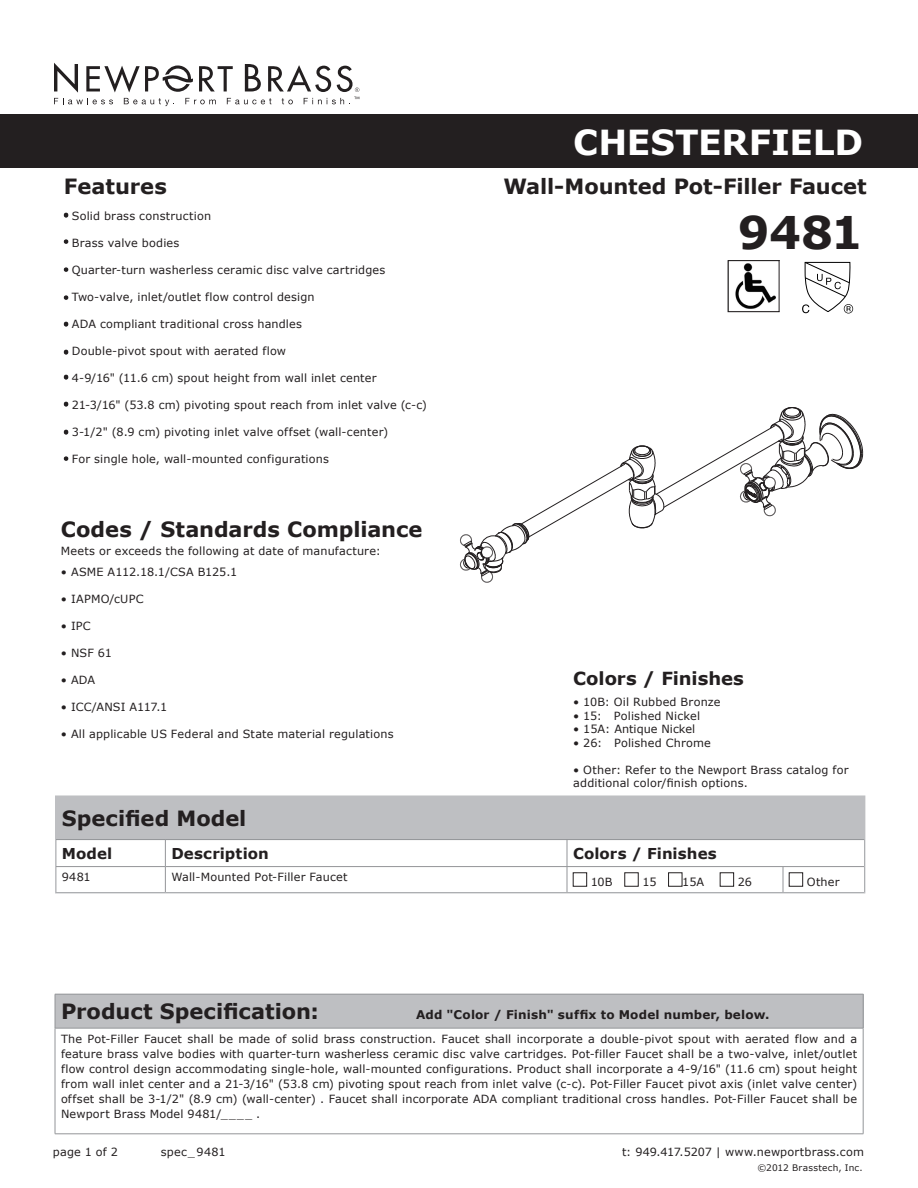
<style>
.page{position:relative;width:918px;height:1188px;background:#fff}
.page>*{position:absolute;margin:0;border:0;box-sizing:border-box;transform-origin:0 0}
.t1{font:700 45px "Verdana";color:#231f20}
.t2{font:700 34.5px "Verdana";letter-spacing:-.005em;color:#fff}
.t3{font:700 21px "Verdana";letter-spacing:-.005em;color:#231f20}
.t4{font:700 18px "Verdana";letter-spacing:-.005em;color:#231f20}
.t5{font:700 15px "Verdana";letter-spacing:.005em;color:#231f20}
.t6{font:700 12px "Verdana";letter-spacing:.015em;color:#231f20}
.t7{font:11.25px/15px "Verdana";letter-spacing:.015em;color:#231f20}
.t8{font:9px "Verdana";letter-spacing:.025em;color:#231f20}
</style>
<div class="page">
<div style="left:0;top:114px;width:918px;height:54px;background:#231f20"></div>
<svg style="left:802px;top:261px;width:51px;height:52px"></svg>
<img style="left:735px;top:263px;width:41px;height:46px">
<div style="left:728px;top:260px;width:51px;height:52px;border:1px solid #231f20"></div>
<div style="left:56px;top:796px;width:809px;height:44px;background:#bebfc2"></div>
<hr style="left:56px;top:839px;width:109px;height:1px;background:#939598">
<hr style="left:165px;top:839px;width:402px;height:1px;background:#939598">
<hr style="left:567px;top:839px;width:216px;height:1px;background:#939598">
<hr style="left:783px;top:839px;width:82px;height:1px;background:#939598">
<hr style="left:56px;top:866px;width:109px;height:1px;background:#939598">
<hr style="left:165px;top:866px;width:402px;height:1px;background:#939598">
<hr style="left:567px;top:866px;width:216px;height:1px;background:#939598">
<hr style="left:783px;top:866px;width:82px;height:1px;background:#939598">
<svg style="left:165px;top:840px;width:1px;height:51px"></svg>
<svg style="left:567px;top:840px;width:1px;height:51px"></svg>
<svg style="left:783px;top:867px;width:1px;height:24px"></svg>
<div style="left:573px;top:873px;width:14px;height:13px;border:1px solid #231f20"></div>
<div style="left:720px;top:873px;width:14px;height:13px;border:1px solid #231f20"></div>
<div style="left:789px;top:873px;width:14px;height:13px;border:1px solid #231f20"></div>
<div style="left:55px;top:796px;width:810px;height:97px;border:1px solid #bebfc2"></div>
<div style="left:55px;top:994px;width:808px;height:34px;background:#bebfc2"></div>
<hr style="left:55px;top:994px;width:808px;height:1px;background:#939598">
<hr style="left:55px;top:994px;width:1px;height:34px;background:#939598">
<hr style="left:863px;top:994px;width:1px;height:34px;background:#939598">
<hr style="left:55px;top:1028px;width:808px;height:1px;background:#939598">
<hr style="left:55px;top:1028px;width:1px;height:106px;background:#939598">
<hr style="left:863px;top:1028px;width:1px;height:106px;background:#939598">
<hr style="left:55px;top:1134px;width:808px;height:1px;background:#939598">
<svg style="left:54px;top:63px;width:305px;height:43px"></svg>
<svg style="left:460px;top:407px;width:403px;height:176px"></svg>
<svg style="left:63px;top:212px;width:6px;height:6px"></svg>
<svg style="left:63px;top:295px;width:6px;height:5px"></svg>
<svg style="left:63px;top:374px;width:6px;height:6px"></svg>
<svg style="left:63px;top:239px;width:6px;height:5px"></svg>
<svg style="left:63px;top:321px;width:6px;height:6px"></svg>
<svg style="left:63px;top:401px;width:6px;height:6px"></svg>
<svg style="left:63px;top:267px;width:6px;height:5px"></svg>
<svg style="left:63px;top:349px;width:6px;height:6px"></svg>
<svg style="left:63px;top:429px;width:6px;height:6px"></svg>
<svg style="left:63px;top:456px;width:6px;height:5px"></svg>
<h3 class="t3" style="left:64px;top:173px;width:105px">Features</h3>
<p class="t7" style="left:72px;top:208px;width:141px">Solid brass construction</p>
<p class="t7" style="left:72px;top:235px;width:109px">Brass valve bodies</p>
<p class="t7" style="left:72px;top:262px;width:315px">Quarter-turn washerless ceramic disc valve cartridges</p>
<p class="t7" style="left:72px;top:289px;width:244px">Two-valve, inlet/outlet flow control design</p>
<p class="t7" style="left:72px;top:316px;width:232px">ADA compliant traditional cross handles</p>
<p class="t7" style="left:72px;top:343px;width:216px">Double-pivot spout with aerated flow</p>
<p class="t7" style="left:72px;top:370px;width:306px">4-9/16" (11.6 cm) spout height from wall inlet center</p>
<p class="t7" style="left:72px;top:397px;width:357px">21-3/16" (53.8 cm) pivoting spout reach from inlet valve (c-c)</p>
<p class="t7" style="left:72px;top:424px;width:318px">3-1/2" (8.9 cm) pivoting inlet valve offset (wall-center)</p>
<p class="t7" style="left:72px;top:451px;width:259px">For single hole, wall-mounted configurations</p>
<h3 class="t3" style="left:61px;top:516px;width:363px">Codes / Standards Compliance</h3>
<p class="t7" style="left:61px;top:543px;width:321px">Meets or exceeds the following at date of manufacture:</p>
<p class="t7" style="left:61px;top:564px;width:178px">• ASME A112.18.1/CSA B125.1</p>
<p class="t7" style="left:61px;top:591px;width:84px">• IAPMO/cUPC</p>
<p class="t7" style="left:61px;top:618px;width:31px">• IPC</p>
<p class="t7" style="left:61px;top:645px;width:52px">• NSF 61</p>
<p class="t7" style="left:61px;top:672px;width:36px">• ADA</p>
<p class="t7" style="left:61px;top:699px;width:108px">• ICC/ANSI A117.1</p>
<p class="t7" style="left:61px;top:726px;width:334px">• All applicable US Federal and State material regulations</p>
<h2 class="t2" style="left:573px;top:121px;width:292px">CHESTERFIELD</h2>
<h3 class="t3" style="left:503px;top:173px;width:365px">Wall-Mounted Pot-Filler Faucet</h3>
<h1 class="t1" style="left:738px;top:204px;width:127px">9481</h1>
<h3 class="t4" style="left:573px;top:667px;width:172px">Colors / Finishes</h3>
<p class="t7" style="left:573px;top:694px;width:149px">• 10B: Oil Rubbed Bronze</p>
<p class="t7" style="left:573px;top:708px;width:128px">• 15: Polished Nickel</p>
<p class="t7" style="left:573px;top:721px;width:124px">• 15A: Antique Nickel</p>
<p class="t7" style="left:573px;top:735px;width:139px">• 26: Polished Chrome</p>
<p class="t7" style="left:573px;top:762px;width:277px;line-height:13.5px">• Other: Refer to the Newport Brass catalog for additional color/finish options.</p>
<h3 class="t3" style="left:62px;top:805px;width:186px">Specified Model</h3>
<h3 class="t5" style="left:62px;top:844px;width:52px">Model</h3>
<h3 class="t5" style="left:171px;top:844px;width:99px">Description</h3>
<h3 class="t5" style="left:573px;top:844px;width:145px">Colors / Finishes</h3>
<p class="t7" style="left:62px;top:869px;width:30px">9481</p>
<p class="t7" style="left:171px;top:869px;width:178px">Wall-Mounted Pot-Filler Faucet</p>
<p class="t7" style="left:591px;top:874px;width:23px">10B</p>
<p class="t7" style="left:642px;top:874px;width:16px">15</p>
<p class="t7" style="left:682px;top:874px;width:23px">15A</p>
<p class="t7" style="left:738px;top:874px;width:16px">26</p>
<p class="t7" style="left:807px;top:874px;width:34px">Other</p>
<h3 class="t3" style="left:61px;top:998px;width:259px">Product Specification:</h3>
<p class="t7" style="left:61px;top:1031px;width:798px;text-align:justify">The Pot-Filler Faucet shall be made of solid brass construction. Faucet shall incorporate a double-pivot spout with aerated flow and a feature brass valve bodies with quarter-turn washerless ceramic disc valve cartridges. Pot-filler Faucet shall be a two-valve, inlet/outlet flow control design accommodating single-hole, wall-mounted configurations. Product shall incorporate a 4-9/16" (11.6 cm) spout height from wall inlet center and a 21-3/16" (53.8 cm) pivoting spout reach from inlet valve (c-c). Pot-Filler Faucet pivot axis (inlet valve center) offset shall be 3-1/2" (8.9 cm) (wall-center) . Faucet shall incorporate ADA compliant traditional cross handles. Pot-Filler Faucet shall be Newport Brass Model 9481/____ .</p>
<p class="t6" style="left:416px;top:1007px;width:355px">Add "Color / Finish" suffix to Model number, below.</p>
<p class="t7" style="left:53px;top:1144px;width:67px">page 1 of 2</p>
<p class="t7" style="left:161px;top:1144px;width:66px">spec_9481</p>
<p class="t7" style="left:622px;top:1144px;width:243px">t: 949.417.5207 | www.newportbrass.com</p>
<p class="t8" style="left:757px;top:1162px;width:107px">©2012 Brasstech, Inc.</p>
</div>
